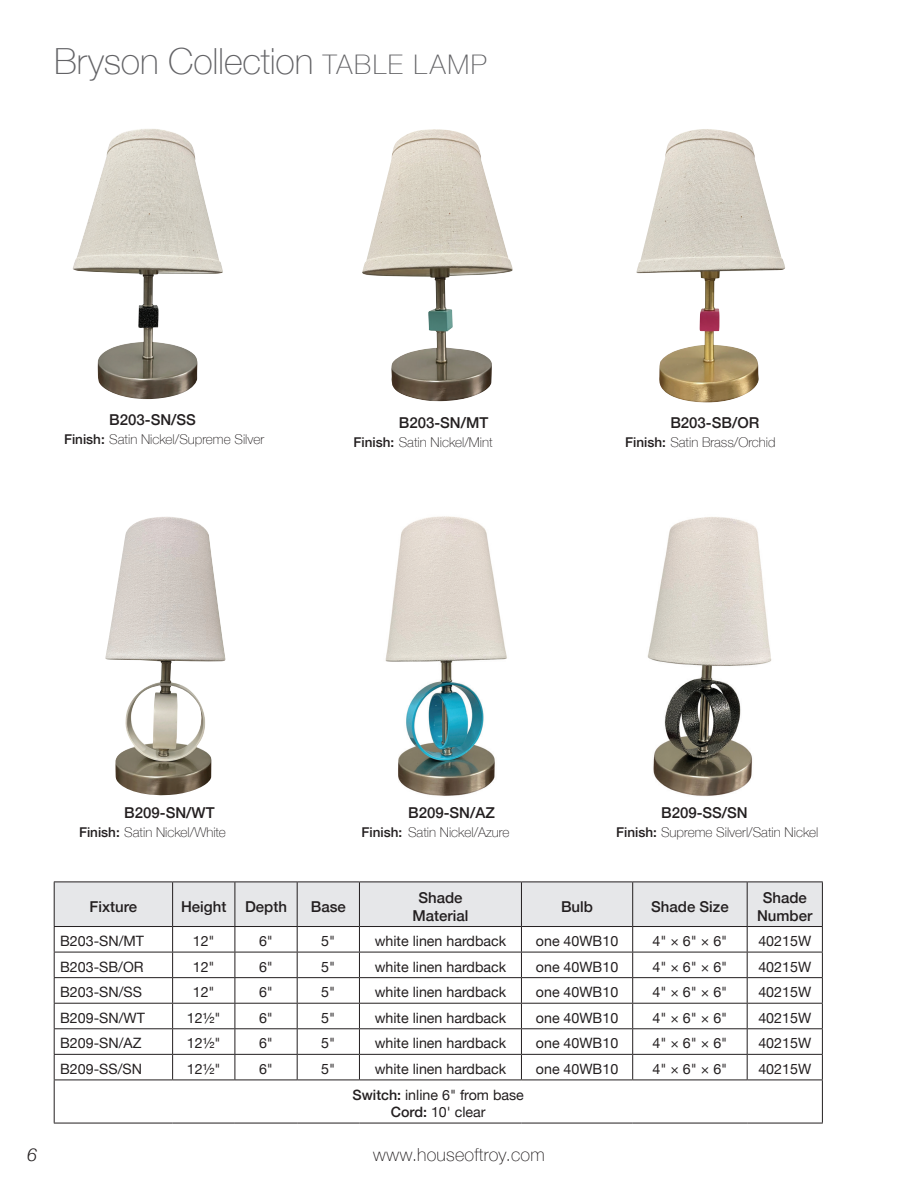
<style>
.page{position:relative;width:918px;height:1188px;background:#fff}
.page>*{position:absolute;margin:0;border:0;box-sizing:border-box;transform-origin:0 0}
.Collection-Heads{font:100 36px "Helvetica Neue";letter-spacing:-.005em;color:#636366}
.t1{font:100 18px "Helvetica Neue";letter-spacing:.01em;color:#231f20}
.t2{font:italic 300 18px "Helvetica Neue";color:#231f20}
.Lamp-Specs{font:500 15px/18px "Helvetica Neue";color:#231f20;text-align:center}
.table-text{font:14.25px "Helvetica Neue";color:#231f20}
.Lamp-Specs-2{font:100 13.5px "Helvetica Neue";color:#231f20}
.s1{font-size:27px}
.s2{font-weight:500}
</style>
<div class="page">
<img style="left:636px;top:129px;width:149px;height:274px">
<img style="left:362px;top:129px;width:151px;height:273px">
<img style="left:72px;top:129px;width:151px;height:270px">
<svg style="left:54px;top:882px;width:769px;height:198px"></svg>
<hr style="left:54px;top:1080px;width:119px;height:1px;background:#231f20">
<hr style="left:54px;top:1080px;width:1px;height:43px;background:#231f20">
<hr style="left:173px;top:1080px;width:62px;height:1px;background:#231f20">
<hr style="left:235px;top:1080px;width:62px;height:1px;background:#231f20">
<hr style="left:297px;top:1080px;width:62px;height:1px;background:#231f20">
<hr style="left:359px;top:1080px;width:162px;height:1px;background:#231f20">
<hr style="left:521px;top:1080px;width:112px;height:1px;background:#231f20">
<hr style="left:633px;top:1080px;width:114px;height:1px;background:#231f20">
<hr style="left:747px;top:1080px;width:76px;height:1px;background:#231f20">
<hr style="left:822px;top:1080px;width:1px;height:43px;background:#231f20">
<hr style="left:54px;top:1123px;width:119px;height:1px;background:#231f20">
<hr style="left:173px;top:1123px;width:62px;height:1px;background:#231f20">
<hr style="left:235px;top:1123px;width:62px;height:1px;background:#231f20">
<hr style="left:297px;top:1123px;width:62px;height:1px;background:#231f20">
<hr style="left:359px;top:1123px;width:162px;height:1px;background:#231f20">
<hr style="left:521px;top:1123px;width:112px;height:1px;background:#231f20">
<hr style="left:633px;top:1123px;width:114px;height:1px;background:#231f20">
<hr style="left:747px;top:1123px;width:76px;height:1px;background:#231f20">
<img style="left:105px;top:517px;width:121px;height:279px">
<img style="left:385px;top:516px;width:122px;height:280px">
<img style="left:647px;top:517px;width:125px;height:279px">
<p class="Collection-Heads" style="left:54px;top:33px;width:434px">Bryson Collection <span class="s1">TABLE LAMP</span></p>
<p class="Lamp-Specs" style="left:109px;top:410px;width:88px">B203-SN/SS</p>
<p class="Lamp-Specs-2" style="left:64px;top:429px;width:202px"><span class="s2">Finish:</span> Satin Nickel/Supreme Silver</p>
<p class="Lamp-Specs" style="left:399px;top:412px;width:91px">B203-SN/MT</p>
<p class="Lamp-Specs-2" style="left:354px;top:432px;width:141px"><span class="s2">Finish:</span> Satin Nickel/Mint</p>
<p class="Lamp-Specs" style="left:670px;top:412px;width:90px">B203-SB/OR</p>
<p class="Lamp-Specs-2" style="left:625px;top:432px;width:152px"><span class="s2">Finish:</span> Satin Brass/Orchid</p>
<p class="Lamp-Specs" style="left:124px;top:802px;width:92px">B209-SN/WT</p>
<p class="Lamp-Specs-2" style="left:79px;top:822px;width:148px"><span class="s2">Finish:</span> Satin Nickel/White</p>
<p class="Lamp-Specs" style="left:408px;top:802px;width:88px">B209-SN/AZ</p>
<p class="Lamp-Specs-2" style="left:362px;top:822px;width:149px"><span class="s2">Finish:</span> Satin Nickel/Azure</p>
<p class="Lamp-Specs" style="left:661px;top:802px;width:88px">B209-SS/SN</p>
<p class="Lamp-Specs-2" style="left:616px;top:822px;width:204px"><span class="s2">Finish:</span> Supreme Silverl/Satin Nickel</p>
<p class="Lamp-Specs" style="left:90px;top:896px;width:49px">Fixture</p>
<p class="Lamp-Specs" style="left:181px;top:896px;width:47px">Height</p>
<p class="Lamp-Specs" style="left:245px;top:896px;width:43px">Depth</p>
<p class="Lamp-Specs" style="left:311px;top:896px;width:37px">Base</p>
<p class="Lamp-Specs" style="left:413px;top:887px;width:57px">Shade<br>Material</p>
<p class="Lamp-Specs" style="left:561px;top:896px;width:33px">Bulb</p>
<p class="Lamp-Specs" style="left:651px;top:896px;width:79px">Shade Size</p>
<p class="Lamp-Specs" style="left:757px;top:887px;width:57px">Shade<br>Number</p>
<p class="table-text" style="left:60px;top:931px;width:85px">B203-SN/MT</p>
<p class="table-text" style="left:193px;top:931px;width:23px">12"</p>
<p class="table-text" style="left:259px;top:931px;width:15px">6"</p>
<p class="table-text" style="left:321px;top:931px;width:15px">5"</p>
<p class="table-text" style="left:375px;top:931px;width:133px">white linen hardback</p>
<p class="table-text" style="left:536px;top:931px;width:84px">one 40WB10</p>
<p class="table-text" style="left:652px;top:931px;width:76px">4" × 6" × 6"</p>
<p class="table-text" style="left:758px;top:931px;width:54px">40215W</p>
<p class="table-text" style="left:60px;top:956px;width:85px">B203-SB/OR</p>
<p class="table-text" style="left:193px;top:956px;width:23px">12"</p>
<p class="table-text" style="left:259px;top:956px;width:15px">6"</p>
<p class="table-text" style="left:321px;top:956px;width:15px">5"</p>
<p class="table-text" style="left:375px;top:956px;width:133px">white linen hardback</p>
<p class="table-text" style="left:536px;top:956px;width:84px">one 40WB10</p>
<p class="table-text" style="left:652px;top:956px;width:76px">4" × 6" × 6"</p>
<p class="table-text" style="left:758px;top:956px;width:54px">40215W</p>
<p class="table-text" style="left:60px;top:982px;width:83px">B203-SN/SS</p>
<p class="table-text" style="left:193px;top:982px;width:23px">12"</p>
<p class="table-text" style="left:259px;top:982px;width:15px">6"</p>
<p class="table-text" style="left:321px;top:982px;width:15px">5"</p>
<p class="table-text" style="left:375px;top:982px;width:133px">white linen hardback</p>
<p class="table-text" style="left:536px;top:982px;width:84px">one 40WB10</p>
<p class="table-text" style="left:652px;top:982px;width:76px">4" × 6" × 6"</p>
<p class="table-text" style="left:758px;top:982px;width:54px">40215W</p>
<p class="table-text" style="left:60px;top:1007px;width:86px">B209-SN/WT</p>
<p class="table-text" style="left:187px;top:1007px;width:35px">12½"</p>
<p class="table-text" style="left:259px;top:1007px;width:15px">6"</p>
<p class="table-text" style="left:321px;top:1007px;width:15px">5"</p>
<p class="table-text" style="left:375px;top:1007px;width:133px">white linen hardback</p>
<p class="table-text" style="left:536px;top:1007px;width:84px">one 40WB10</p>
<p class="table-text" style="left:652px;top:1007px;width:76px">4" × 6" × 6"</p>
<p class="table-text" style="left:758px;top:1007px;width:54px">40215W</p>
<p class="table-text" style="left:60px;top:1033px;width:83px">B209-SN/AZ</p>
<p class="table-text" style="left:187px;top:1033px;width:35px">12½"</p>
<p class="table-text" style="left:259px;top:1033px;width:15px">6"</p>
<p class="table-text" style="left:321px;top:1033px;width:15px">5"</p>
<p class="table-text" style="left:375px;top:1033px;width:133px">white linen hardback</p>
<p class="table-text" style="left:536px;top:1033px;width:84px">one 40WB10</p>
<p class="table-text" style="left:652px;top:1033px;width:76px">4" × 6" × 6"</p>
<p class="table-text" style="left:758px;top:1033px;width:54px">40215W</p>
<p class="table-text" style="left:60px;top:1059px;width:83px">B209-SS/SN</p>
<p class="table-text" style="left:187px;top:1059px;width:35px">12½"</p>
<p class="table-text" style="left:259px;top:1059px;width:15px">6"</p>
<p class="table-text" style="left:321px;top:1059px;width:15px">5"</p>
<p class="table-text" style="left:375px;top:1059px;width:133px">white linen hardback</p>
<p class="table-text" style="left:536px;top:1059px;width:84px">one 40WB10</p>
<p class="table-text" style="left:652px;top:1059px;width:76px">4" × 6" × 6"</p>
<p class="table-text" style="left:758px;top:1059px;width:54px">40215W</p>
<p class="table-text" style="left:353px;top:1084px;width:173px"><span class="s2">Switch:</span> inline 6" from base</p>
<p class="table-text" style="left:391px;top:1102px;width:96px"><span class="s2">Cord:</span> 10' clear</p>
<p class="t2" style="left:27px;top:1140px;width:12px">6</p>
<p class="t1" style="left:373px;top:1141px;width:173px">www.houseoftroy.com</p>
</div>
